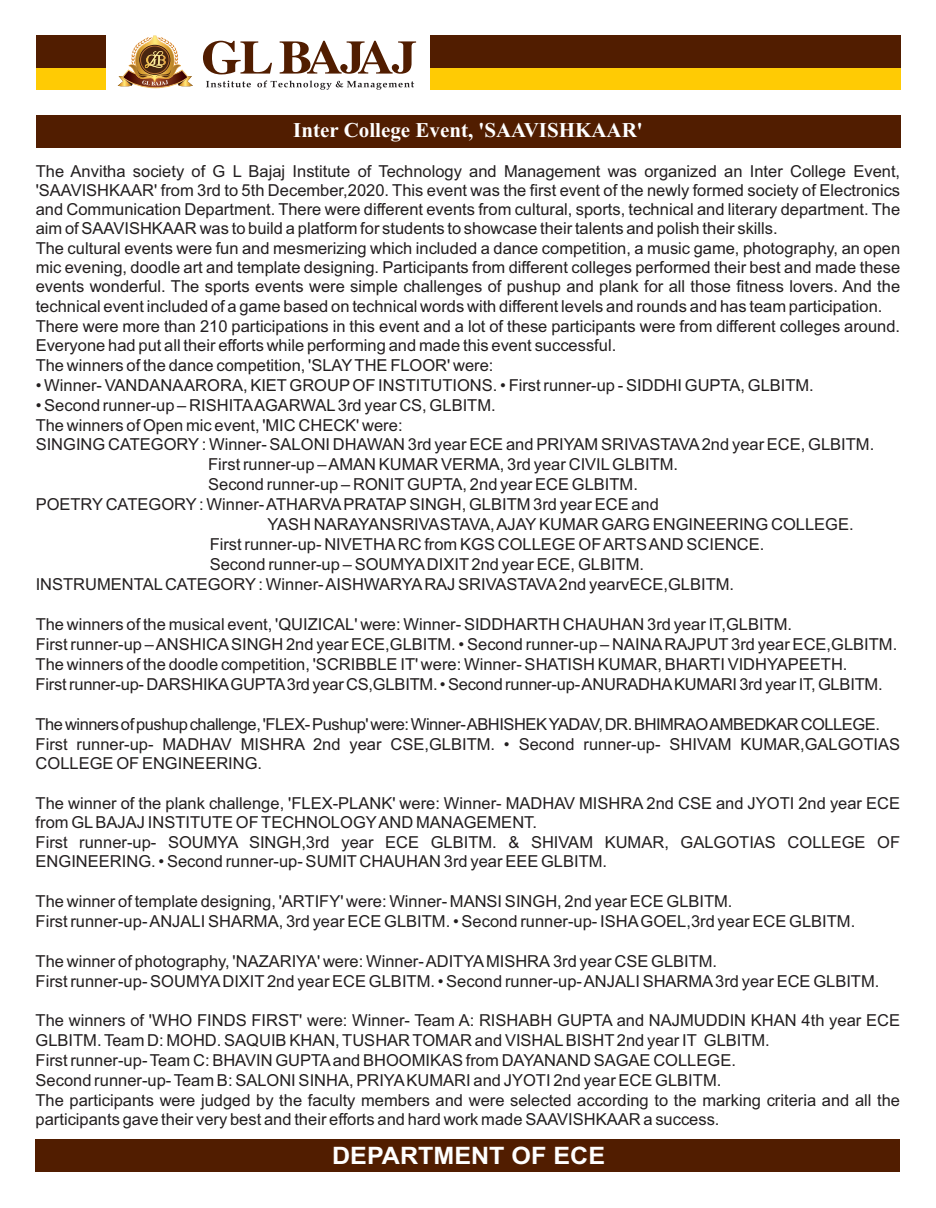
<style>
.page{position:relative;width:936px;height:1208px;background:#fff}
.page>*{position:absolute;margin:0;border:0;box-sizing:border-box;transform-origin:0 0}
.t1{font:700 24px "Arial";color:#fff;scale:1.05 1}
.t2{font:700 21px "Times New Roman";color:#fff}
.t3{font:16.5px/19.4px "Arial";color:#231f20}
</style>
<div class="page">
<svg style="left:203px;top:41px;width:69px;height:33px"></svg>
<svg style="left:279px;top:41px;width:137px;height:33px"></svg>
<svg style="left:206px;top:80px;width:208px;height:10px"></svg>
<img style="left:118px;top:36px;width:75px;height:53px">
<div style="left:140px;top:46px;width:29px;height:28px;border:1px solid #b87032;border-radius:50%"></div>
<div style="left:36px;top:36px;width:69px;height:54px;background:#ffcb04"></div>
<div style="left:36px;top:36px;width:69px;height:32px;background:#511d00"></div>
<div style="left:430px;top:36px;width:470px;height:54px;background:#ffcb04"></div>
<div style="left:430px;top:36px;width:470px;height:32px;background:#511d00"></div>
<div style="left:36px;top:1138px;width:864px;height:33px;background:#511d00"></div>
<div style="left:36px;top:116px;width:864px;height:32px;background:#511d00"></div>
<p class="t2" style="left:293px;top:123px;width:351px">Inter College Event, 'SAAVISHKAAR'</p>
<p class="t3" style="left:36px;top:163px;width:866px">The Anvitha society of G L Bajaj Institute of Technology and Management was organized an Inter College Event, 'SAAVISHKAAR' from 3rd to 5th December,2020. This event was the first event of the newly formed society of Electronics and Communication Department. There were different events from cultural, sports, technical and literary department. The aim of SAAVISHKAAR was to build a platform for students to showcase their talents and polish their skills.<br>The cultural events were fun and mesmerizing which included a dance competition, a music game, photography, an open mic evening, doodle art and template designing. Participants from different colleges performed their best and made these events wonderful. The sports events were simple challenges of pushup and plank for all those fitness lovers. And the technical event included of a game based on technical words with different levels and rounds and has team participation.<br>There were more than 210 participations in this event and a lot of these participants were from different colleges around.<br>Everyone had put all their efforts while performing and made this event successful.<br>The winners of the dance competition, 'SLAYTHE FLOOR' were:</p>
<p class="t3" style="left:36px;top:377px;width:779px">• Winner- VANDANAARORA, KIETGROUPOF INSTITUTIONS. • First runner-up - SIDDHI GUPTA, GLBITM.</p>
<p class="t3" style="left:36px;top:396px;width:461px">• Second runner-up – RISHITAAGARWAL3rd year CS, GLBITM.</p>
<p class="t3" style="left:36px;top:416px;width:368px">The winners of Open mic event, 'MIC CHECK' were:</p>
<p class="t3" style="left:36px;top:436px;width:840px">SINGING CATEGORY: Winner- SALONI DHAWAN 3rd year ECE and PRIYAM SRIVASTAVA2nd year ECE, GLBITM.</p>
<p class="t3" style="left:208px;top:456px;width:471px">First runner-up – AMAN KUMAR VERMA, 3rd year CIVILGLBITM.</p>
<p class="t3" style="left:208px;top:476px;width:431px">Second runner-up – RONITGUPTA, 2nd year ECE GLBITM.</p>
<p class="t3" style="left:36px;top:496px;width:624px">POETRY CATEGORY: Winner- ATHARVAPRATAPSINGH, GLBITM 3rd year ECE and</p>
<p class="t3" style="left:267px;top:516px;width:587px">YASH NARAYANSRIVASTAVA, AJAYKUMAR GARG ENGINEERING COLLEGE.</p>
<p class="t3" style="left:210px;top:536px;width:556px">First runner-up- NIVETHARC from KGS COLLEGE OF ARTS AND SCIENCE.</p>
<p class="t3" style="left:210px;top:556px;width:436px">Second runner-up – SOUMYADIXIT2nd year ECE, GLBITM.</p>
<p class="t3" style="left:36px;top:576px;width:700px">INSTRUMENTALCATEGORY: Winner- AISHWARYARAJ SRIVASTAVA2nd yearvECE,GLBITM.</p>
<p class="t3" style="left:36px;top:615px;width:863px;line-height:20px">The winners of the musical event, 'QUIZICAL' were: Winner- SIDDHARTH CHAUHAN 3rd year IT,GLBITM.<br>First runner-up – ANSHICASINGH 2nd year ECE,GLBITM. • Second runner-up – NAINARAJPUT3rd year ECE,GLBITM.<br>The winners of the doodle competition, 'SCRIBBLE IT' were: Winner- SHATISH KUMAR, BHARTI VIDHYAPEETH.<br>Firstrunner-up-DARSHIKAGUPTA3rd yearCS,GLBITM.•Second runner-up-ANURADHAKUMARI3rd yearIT,GLBITM.</p>
<p class="t3" style="left:36px;top:715px;width:866px">Thewinnersofpushupchallenge,'FLEX-Pushup'were:Winner-ABHISHEKYADAV,DR.BHIMRAOAMBEDKARCOLLEGE.<br>First runner-up- MADHAV MISHRA 2nd year CSE,GLBITM. • Second runner-up- SHIVAM KUMAR,GALGOTIAS<br>COLLEGE OF ENGINEERING.</p>
<p class="t3" style="left:36px;top:794px;width:866px">The winner of the plank challenge, 'FLEX-PLANK' were: Winner- MADHAV MISHRA 2nd CSE and JYOTI 2nd year ECE from GLBAJAJ INSTITUTE OF TECHNOLOGYAND MANAGEMENT.<br>First runner-up- SOUMYA SINGH,3rd year ECE GLBITM. &amp; SHIVAM KUMAR, GALGOTIAS COLLEGE OF ENGINEERING. • Second runner-up- SUMIT CHAUHAN 3rd year EEE GLBITM.</p>
<p class="t3" style="left:36px;top:892px;width:821px;line-height:20px">The winner of template designing, 'ARTIFY' were: Winner- MANSI SINGH, 2nd year ECE GLBITM.<br>First runner-up- ANJALI SHARMA, 3rd year ECE GLBITM. • Second runner-up- ISHAGOEL,3rd year ECE GLBITM.</p>
<p class="t3" style="left:36px;top:952px;width:845px;line-height:20px">The winner of photography, 'NAZARIYA' were: Winner- ADITYAMISHRA 3rd year CSE GLBITM.<br>First runner-up- SOUMYADIXIT2nd year ECE GLBITM. • Second runner-up- ANJALI SHARMA3rd year ECE GLBITM.</p>
<p class="t3" style="left:36px;top:1012px;width:866px">The winners of 'WHO FINDS FIRST' were: Winner- Team A: RISHABH GUPTA and NAJMUDDIN KHAN 4th year ECE GLBITM. Team D: MOHD. SAQUIB KHAN, TUSHAR TOMAR and VISHALBISHT2nd year IT GLBITM.<br>First runner-up- Team C: BHAVIN GUPTAand BHOOMIKAS from DAYANAND SAGAE COLLEGE.<br>Second runner-up- Team B: SALONI SINHA, PRIYAKUMARI and JYOTI 2nd year ECE GLBITM.<br>The participants were judged by the faculty members and were selected according to the marking criteria and all the participants gave their very best and their efforts and hard work made SAAVISHKAAR a success.</p>
<h1 class="t1" style="left:332px;top:1146px;width:261px">DEPARTMENT OF ECE</h1>
</div>
